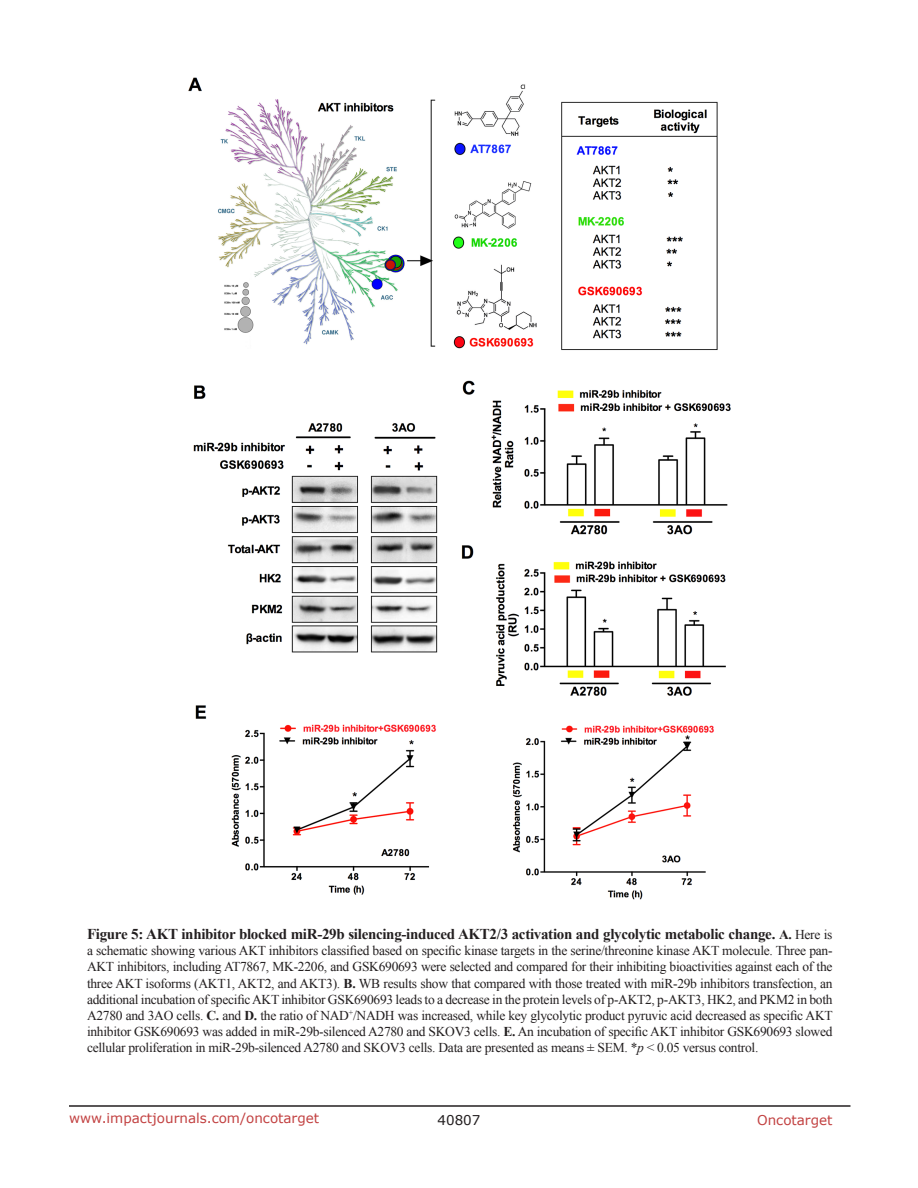
<style>
.page{position:relative;width:918px;height:1188px;background:#fff}
.page>*{position:absolute;margin:0;border:0;box-sizing:border-box;transform-origin:0 0}
.FigureText{font:700 15px "Times New Roman";letter-spacing:-.02em;color:#231f20}
.FigureText-2{font:13.5px/16.2px "Times New Roman";letter-spacing:-.02em;color:#231f20;text-align:justify}
.t1{font:13.5px "Verdana";color:#c24141}
.t2{font:13.5px "Verdana";color:#231f20}
.s1{font-size:13.5px}
.s2{font-weight:400;font-size:13.5px}
.s3{font-weight:700}
.s4{font-style:italic}
</style>
<div class="page">
<hr style="left:69px;top:1105px;width:781px;height:2px;background:#231f20">
<img style="left:188px;top:77px;width:543px;height:823px">
<p class="FigureText" style="left:87px;top:924px;width:747px">Figure 5: AKT inhibitor blocked miR-29b silencing-induced AKT2/3 activation and glycolytic metabolic change. <span class="s1">A.</span> <span class="s2">Here is</span></p>
<p class="FigureText-2" style="left:87px;top:942px;width:747px">a schematic showing various AKT inhibitors classified based on specific kinase targets in the serine/threonine kinase AKT molecule. Three pan-AKT inhibitors, including AT7867, MK-2206, and GSK690693 were selected and compared for their inhibiting bioactivities against each of the three AKT isoforms (AKT1, AKT2, and AKT3). <span class="s3">B.</span> WB results show that compared with those treated with miR-29b inhibitors transfection, an additional incubation of specific AKT inhibitor GSK690693 leads to a decrease in the protein levels of p-AKT2, p-AKT3, HK2, and PKM2 in both A2780 and 3AO cells. <span class="s3">C.</span> and <span class="s3">D.</span> the ratio of NAD<sup>+</sup>/NADH was increased, while key glycolytic product pyruvic acid decreased as specific AKT inhibitor GSK690693 was added in miR-29b-silenced A2780 and SKOV3 cells. <span class="s3">E.</span> An incubation of specific AKT inhibitor GSK690693 slowed cellular proliferation in miR-29b-silenced A2780 and SKOV3 cells. Data are presented as means ± SEM. *<span class="s4">p</span> &lt; 0.05 versus control.</p>
<p class="t1" style="left:69px;top:1109px;width:252px">www.impactjournals.com/oncotarget</p>
<p class="t2" style="left:438px;top:1111px;width:44px">40807</p>
<p class="t1" style="left:757px;top:1111px;width:77px">Oncotarget</p>
</div>
